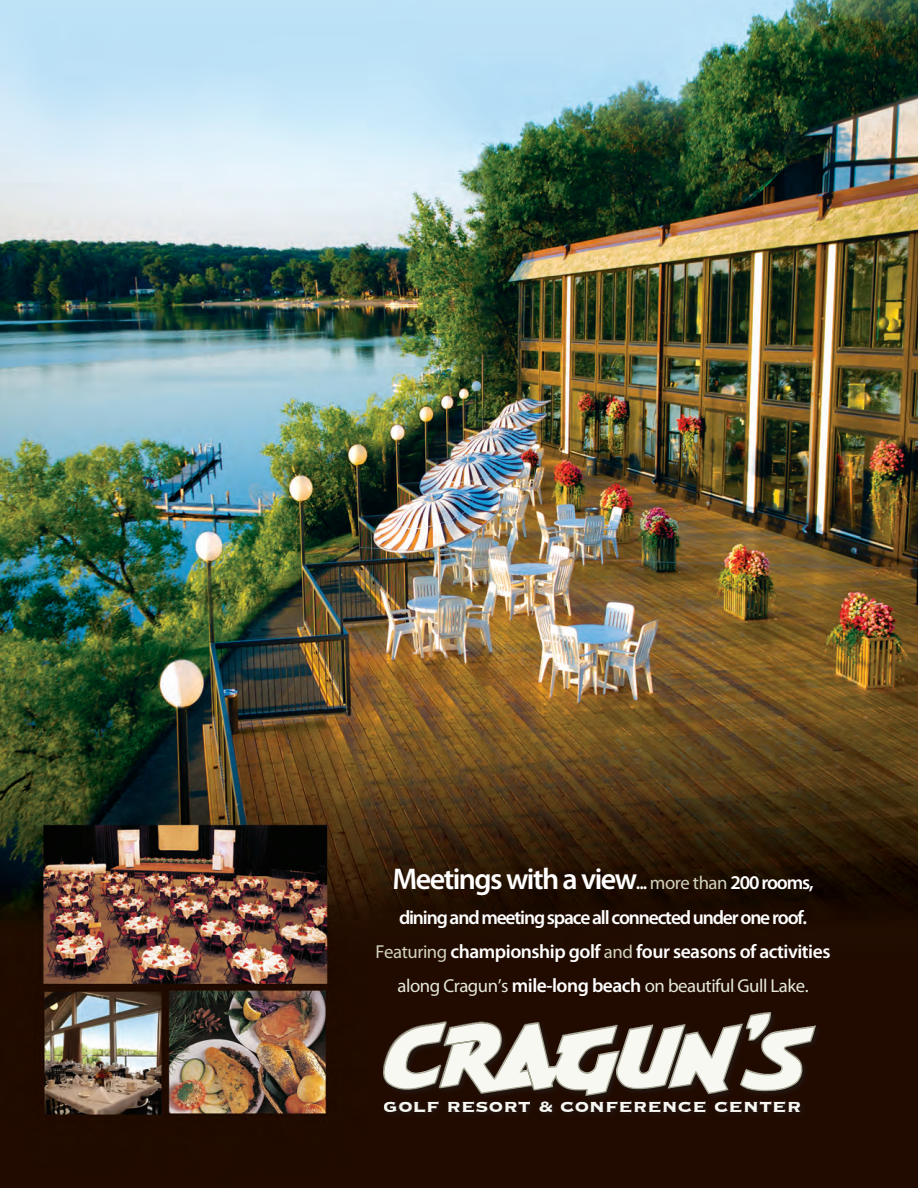
<style>
.page{position:relative;width:918px;height:1188px;background:#fff}
.page>*{position:absolute;margin:0;border:0;box-sizing:border-box;transform-origin:0 0}
.t1{font:600 30px "Myriad Pro";letter-spacing:-.05em;color:#fff}
.t2{font:700 22.8px "Copperplate";color:#f8f8f3;scale:1.04 1}
.t3{font:600 19.5px "Myriad Pro";letter-spacing:-.025em;color:#fff}
.t4{font:600 19.5px "Myriad Pro";letter-spacing:-.06em;color:#fff}
.t5{font:18.75px "Myriad Pro";letter-spacing:-.025em;color:#e6e8dc}
.s1{font-size:18.75px}
.s2{font-weight:400;font-size:18.75px;color:#d1d2bc}
.s3{font-size:19.5px}
.s4{font-weight:600;font-size:19.5px;color:#fff}
</style>
<div class="page">
<img style="left:0;top:0;width:918px;height:1188px">
<div style="left:381px;top:1010px;width:441px;height:108px;background:#210b00"></div>
<div style="left:384px;top:1013px;width:432px;height:100px;background:#231f20;opacity:.3"></div>
<p class="t1" style="left:392px;top:860px;width:423px">Meetings with a view<span class="s1">...</span> <span class="s2">more than</span> <span class="s3">200 rooms,</span></p>
<p class="t4" style="left:399px;top:905px;width:410px">dining and meeting space all connected under one roof.</p>
<p class="t3" style="left:376px;top:939px;width:456px"><span class="s2">Featuring</span> championship golf <span class="s2">and</span> four seasons of activities</p>
<p class="t5" style="left:398px;top:974px;width:413px">along Cragun’s <span class="s4">mile-long beach</span> on beautiful Gull Lake.</p>
<p class="t2" style="left:384px;top:1091px;width:403px">golf resort <span class="s3">&amp;</span> conference center</p>
</div>
